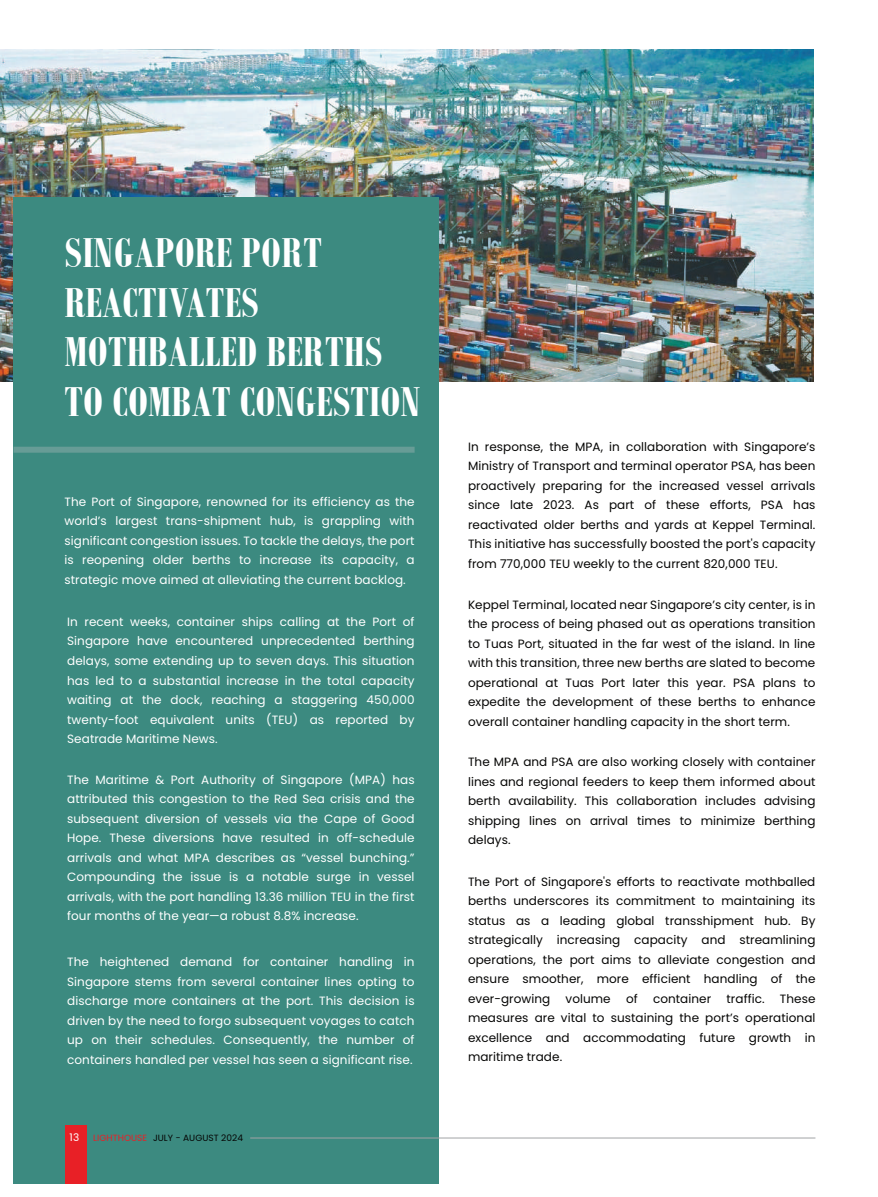
<style>
.page{position:relative;width:878px;height:1197px;background:#fff}
.page>*{position:absolute;margin:0;border:0;box-sizing:border-box;transform-origin:0 0}
.t1{font:700 45px/49.5px "Bodoni MT Condensed";letter-spacing:.01em;color:#fff}
.t2{font:12px/19.5px "Poppins";letter-spacing:.005em;color:#050504;text-align:justify}
.t3{font:12px/19.5px "Poppins";letter-spacing:.005em;color:#fff;text-align:justify}
.t4{font:10.5px "Poppins";color:#fff}
.t5{font:9px "Poppins";letter-spacing:.005em;color:#050504}
.s1{color:#e82026}
</style>
<div class="page">
<img style="left:0;top:49px;width:813px;height:332px">
<div style="left:14px;top:196px;width:425px;height:987px;background:#3c8a80"></div>
<div style="left:14px;top:446px;width:400px;height:6px;background:#679c96"></div>
<div style="left:65px;top:1124px;width:22px;height:59px;background:#e82026"></div>
<hr style="left:250px;top:1137px;width:565px;height:1px;background:#a1a3a6">
<h1 class="t1" style="left:65px;top:227px;width:358px">SINGAPORE PORT<br>REACTIVATES<br>MOTHBALLED BERTHS<br>TO COMBAT CONGESTION</h1>
<p class="t3" style="left:65px;top:492px;width:351px">The Port of Singapore, renowned for its efficiency as the world’s largest trans-shipment hub, is grappling with significant congestion issues. To tackle the delays, the port is reopening older berths to increase its capacity, a strategic move aimed at alleviating the current backlog.</p>
<p class="t3" style="left:67px;top:612px;width:349px">In recent weeks, container ships calling at the Port of Singapore have encountered unprecedented berthing delays, some extending up to seven days. This situation has led to a substantial increase in the total capacity waiting at the dock, reaching a staggering 450,000 twenty-foot equivalent units (TEU) as reported by Seatrade Maritime News.</p>
<p class="t3" style="left:67px;top:769px;width:349px">The Maritime &amp; Port Authority of Singapore (MPA) has attributed this congestion to the Red Sea crisis and the subsequent diversion of vessels via the Cape of Good Hope. These diversions have resulted in off-schedule arrivals and what MPA describes as “vessel bunching.” Compounding the issue is a notable surge in vessel arrivals, with the port handling 13.36 million TEU in the first four months of the year—a robust 8.8% increase.</p>
<p class="t3" style="left:67px;top:952px;width:349px">The heightened demand for container handling in Singapore stems from several container lines opting to discharge more containers at the port. This decision is driven by the need to forgo subsequent voyages to catch up on their schedules. Consequently, the number of containers handled per vessel has seen a significant rise.</p>
<p class="t4" style="left:70px;top:1130px;width:11px">13</p>
<p class="t5" style="left:93px;top:1132px;width:151px"><span class="s1">LIGHTHOUSE</span> JULY - AUGUST 2024</p>
<p class="t2" style="left:468px;top:436px;width:349px">In response, the MPA, in collaboration with Singapore’s Ministry of Transport and terminal operator PSA, has been proactively preparing for the increased vessel arrivals since late 2023. As part of these efforts, PSA has reactivated older berths and yards at Keppel Terminal.<br>This initiative has successfully boosted the port's capacity from 770,000 TEU weekly to the current 820,000 TEU.</p>
<p class="t2" style="left:468px;top:594px;width:349px">Keppel Terminal, located near Singapore’s city center, is in the process of being phased out as operations transition to Tuas Port, situated in the far west of the island. In line with this transition, three new berths are slated to become operational at Tuas Port later this year. PSA plans to expedite the development of these berths to enhance overall container handling capacity in the short term.</p>
<p class="t2" style="left:468px;top:752px;width:349px">The MPA and PSA are also working closely with container lines and regional feeders to keep them informed about berth availability. This collaboration includes advising shipping lines on arrival times to minimize berthing delays.</p>
<p class="t2" style="left:468px;top:871px;width:349px">The Port of Singapore's efforts to reactivate mothballed berths underscores its commitment to maintaining its status as a leading global transshipment hub. By strategically increasing capacity and streamlining operations, the port aims to alleviate congestion and ensure smoother, more efficient handling of the ever-growing</p>
<p class="t2" style="left:565px;top:988px;width:47px">volume</p>
<p class="t2" style="left:626px;top:988px;width:13px">of</p>
<p class="t2" style="left:653px;top:988px;width:60px">container</p>
<p class="t2" style="left:726px;top:988px;width:40px">traffic.</p>
<p class="t2" style="left:468px;top:988px;width:349px;text-indent:312px">These measures are vital to sustaining the port’s operational excellence and accommodating future growth in maritime trade.</p>
</div>
